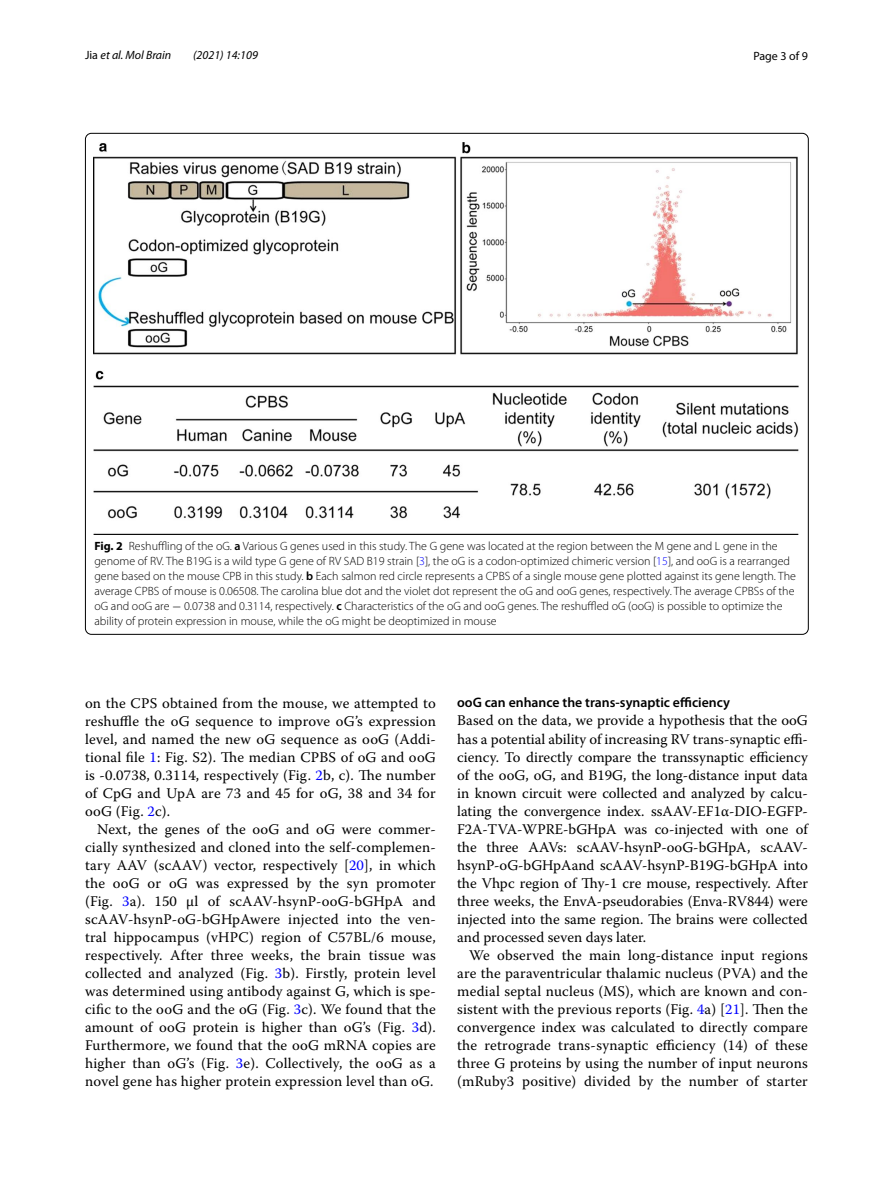
<style>
.page{position:relative;width:893px;height:1187px;background:#fff}
.page>*{position:absolute;margin:0;border:0;box-sizing:border-box;transform-origin:0 0}
.t1{font:14.7px/18px "Warnock Pro";letter-spacing:.015em;color:#000;text-align:justify}
.t2{font:600 13.8px "Myriad Pro";color:#000}
.t3{font:300 12px/15px "Myriad Pro";color:#000}
.t4{font:italic 12px "Myriad Pro";color:#000}
.t5{font:12px "Myriad Pro";color:#000}
.s1{font-style:normal}
.s2{font-weight:700}
.s3{font-weight:600}
.s4{color:#00f}
.s5{font-family:"MTSY";font-weight:400}
</style>
<div class="page">
<img style="left:94px;top:142px;width:705px;height:392px">
<p class="t4" style="left:85px;top:48px;width:88px"><span class="s1">Jia</span> et al. Mol Brain</p>
<p class="t4" style="left:193px;top:48px;width:66px">(2021) 14:109</p>
<p class="t5" style="left:753px;top:48px;width:56px">Page 3 of 9</p>
<p class="t3" style="left:94px;top:538px;width:703px"><span class="s2">Fig. 2</span> Reshuffling of the oG. <span class="s3">a</span> Various G genes used in this study. The G gene was located at the region between the M gene and L gene in the genome of RV. The B19G is a wild type G gene of RV SAD B19 strain [<span class="s4">3</span>], the oG is a codon-optimized chimeric version [<span class="s4">15</span>], and ooG is a rearranged gene based on the mouse CPB in this study. <span class="s3">b</span> Each salmon red circle represents a CPBS of a single mouse gene plotted against its gene length. The average CPBS of mouse is 0.06508. The carolina blue dot and the violet dot represent the oG and ooG genes, respectively. The average CPBSs of the oG and ooG are <span class="s5">−</span> 0.0738 and 0.3114, respectively. <span class="s3">c</span> Characteristics of the oG and ooG genes. The reshuffled oG (ooG) is possible to optimize the ability of protein expression in mouse, while the oG might be deoptimized in mouse</p>
<p class="t1" style="left:85px;top:693px;width:352px">on the CPS obtained from the mouse, we attempted to reshuffle the oG sequence to improve oG’s expression level, and named the new oG sequence as ooG (Addi&shy;tional file <span class="s4">1</span>: Fig. S2). The median CPBS of oG and ooG is -0.0738, 0.3114, respectively (Fig. <span class="s4">2</span>b, c). The number of CpG and UpA are 73 and 45 for oG, 38 and 34 for ooG (Fig. <span class="s4">2</span>c).</p>
<p class="t1" style="left:85px;top:819px;width:352px;text-indent:12px">Next, the genes of the ooG and oG were commer&shy;cially synthesized and cloned into the self-complemen&shy;tary AAV (scAAV) vector, respectively [<span class="s4">20</span>], in which the ooG or oG was expressed by the syn promoter (Fig. <span class="s4">3</span>a). 150 μl of scAAV-hsynP-ooG-bGHpA and scAAV-hsynP-oG-bGHpAwere injected into the ven&shy;tral hippocampus (vHPC) region of C57BL/6 mouse, respectively. After three weeks, the brain tissue was collected and analyzed (Fig. <span class="s4">3</span>b). Firstly, protein level was determined using antibody against G, which is spe&shy;cific to the ooG and the oG (Fig. <span class="s4">3</span>c). We found that the amount of ooG protein is higher than oG’s (Fig. <span class="s4">3</span>d).<br>Furthermore, we found that the ooG mRNA copies are higher than oG’s (Fig. <span class="s4">3</span>e). Collectively, the ooG as a novel gene has higher protein expression level than oG.</p>
<p class="t2" style="left:457px;top:694px;width:274px">ooG can enhance the trans‑synaptic efficiency</p>
<p class="t1" style="left:457px;top:711px;width:352px">Based on the data, we provide a hypothesis that the ooG has a potential ability of increasing RV trans-synaptic effi&shy;ciency. To directly compare the transsynaptic efficiency of the ooG, oG, and B19G, the long-distance input data in known circuit were collected and analyzed by calcu&shy;lating the convergence index. ssAAV-EF1α-DIO-EGFP-F2A-TVA-WPRE-bGHpA was co-injected with one of the three AAVs: scAAV-hsynP-ooG-bGHpA, scAAV&shy;hsynP-oG-bGHpAand scAAV-hsynP-B19G-bGHpA into the Vhpc region of Thy-1 cre mouse, respectively. After three weeks, the EnvA-pseudorabies (Enva-RV844) were injected into the same region. The brains were collected and processed seven days later.</p>
<p class="t1" style="left:457px;top:945px;width:352px;text-indent:12px">We observed the main long-distance input regions are the paraventricular thalamic nucleus (PVA) and the medial septal nucleus (MS), which are known and con&shy;sistent with the previous reports (Fig. <span class="s4">4</span>a) [<span class="s4">21</span>]. Then the convergence index was calculated to directly compare the retrograde trans-synaptic efficiency (14) of these three G proteins by using the number of input neurons (mRuby3 positive) divided by the number of starter</p>
</div>
